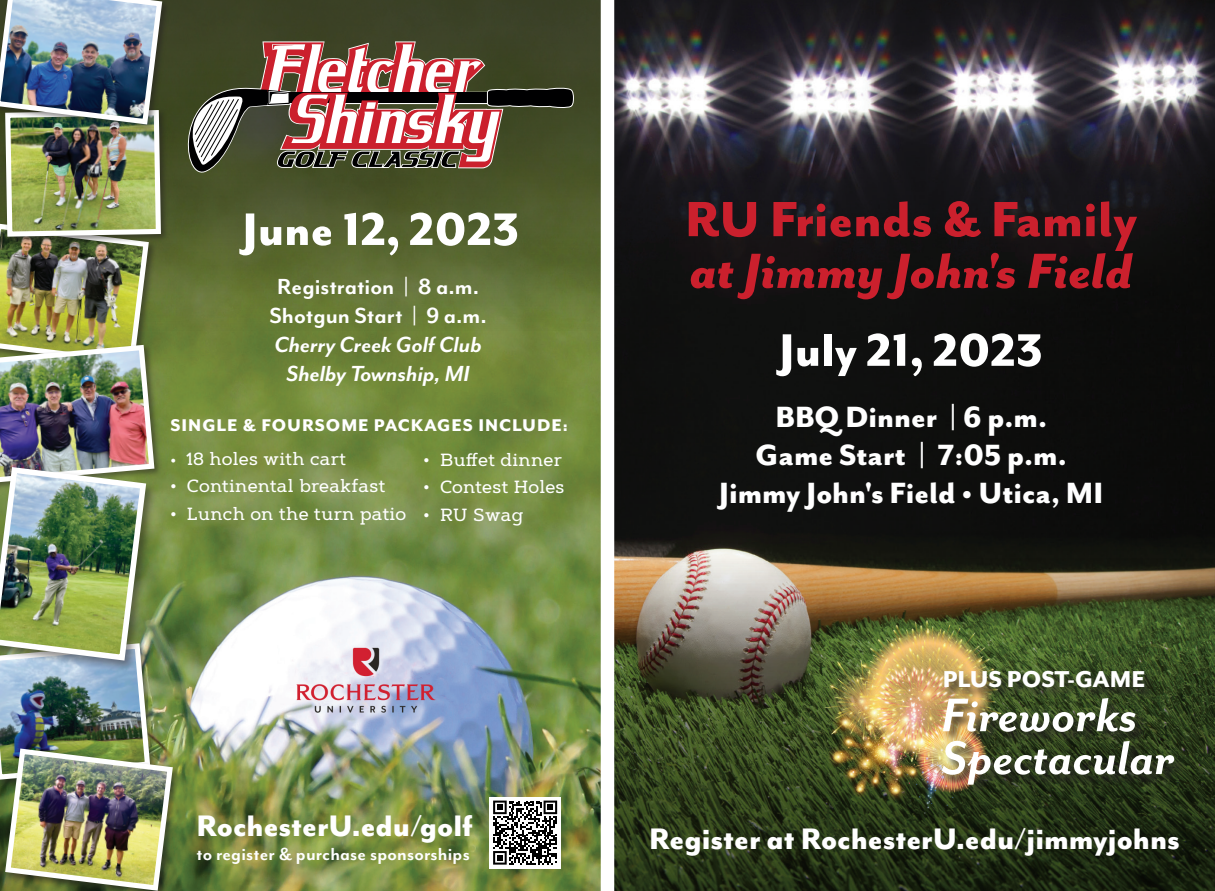
<style>
.page{position:relative;width:1215px;height:891px;background:#fff}
.page>*{position:absolute;margin:0;border:0;box-sizing:border-box;transform-origin:0 0}
.t1{font:italic 800 56.93px "Mr Eaves San OT";color:#cb202d}
.t2{font:800 56.93px "Mr Eaves San OT";color:#cb202d}
.t3{font:italic 700 54.23px "Mr Eaves San OT";color:#fff}
.t4{font:800 52.43px "Mr Eaves Mod OT";color:#fff}
.t5{font:800 34.2px "Mr Eaves Mod OT";color:#fff}
.t6{font:800 33.75px "Mr Eaves San OT";color:#fff}
.t7{font:800 26.55px "Mr Eaves San OT";color:#fff}
.t8{font:700 25.2px "Mr Eaves Mod OT";color:#fff}
.t9{font:italic 700 25.2px "Mr Eaves Mod OT";color:#fff}
.t10{font:700 20.03px "Mr Eaves Mod OT";letter-spacing:.01em;color:#fff}
.t11{font:800 19.57px "Mr Eaves Mod OT";letter-spacing:.05em;color:#fff}
.t12{font:500 17.55px "Artegra Slab";letter-spacing:.01em;color:#fff}
.s1{font-family:"Brandon Grotesque";font-weight:700}
.s2{font-family:"Mr Eaves Mod OT";font-weight:800}
</style>
<div class="page">
<img style="left:574px;top:0;width:641px;height:891px">
<svg style="left:574px;top:0;width:27px;height:330px;background:#4e592d"></svg>
<img style="left:0;top:0;width:574px;height:891px">
<img style="left:614px;top:559px;width:601px;height:332px">
<img style="left:814px;top:618px;width:199px;height:199px">
<div style="left:941px;top:698px;width:246px;height:100px;background:#231f20;opacity:.75"></div>
<div style="left:944px;top:671px;width:213px;height:29px;background:#231f20;opacity:.75"></div>
<div style="left:601px;top:0;width:13px;height:891px;background:#fff"></div>
<p class="t4" style="left:242px;top:199px;width:278px">June 12<span class="s1">,</span> 2023</p>
<p class="t8" style="left:277px;top:272px;width:204px">Registration | 8 a.m.</p>
<p class="t8" style="left:269px;top:301px;width:219px">Shotgun Start | 9 a.m.</p>
<p class="t9" style="left:274px;top:331px;width:209px">Cherry Creek Golf Club</p>
<p class="t9" style="left:286px;top:360px;width:185px">Shelby Township, MI</p>
<p class="t11" style="left:171px;top:413px;width:399px">SINGLE &amp; FOURSOME PACKAGES INCLUDE:</p>
<p class="t12" style="left:171px;top:447px;width:177px"><span class="s2">•</span> 18 holes with cart</p>
<p class="t12" style="left:171px;top:474px;width:216px">• Continental breakfast</p>
<p class="t12" style="left:171px;top:502px;width:237px">• Lunch on the turn patio</p>
<p class="t12" style="left:424px;top:447px;width:140px">• Buffet dinner</p>
<p class="t12" style="left:424px;top:475px;width:142px">• Contest Holes</p>
<p class="t12" style="left:424px;top:502px;width:102px">• RU Swag</p>
<p class="t5" style="left:196px;top:806px;width:278px">RochesterU.edu/golf</p>
<p class="t10" style="left:196px;top:843px;width:275px">to register &amp; purchase sponsorships</p>
<p class="t2" style="left:685px;top:186px;width:454px">RU Friends &amp; Family</p>
<p class="t1" style="left:690px;top:238px;width:444px">at Jimmy John's Field</p>
<p class="t4" style="left:779px;top:320px;width:265px">July 21<span class="s1">,</span> 2023</p>
<p class="t6" style="left:775px;top:397px;width:273px">BBQ Dinner | 6 p.m.</p>
<p class="t6" style="left:756px;top:436px;width:313px">Game Start | 7:05 p.m.</p>
<p class="t6" style="left:719px;top:474px;width:386px">Jimmy John's Field • Utica, MI</p>
<p class="t7" style="left:943px;top:664px;width:204px">PLUS POST-GAME</p>
<p class="t3" style="left:942px;top:685px;width:198px">Fireworks</p>
<p class="t3" style="left:942px;top:728px;width:235px">Spectacular</p>
<p class="t5" style="left:649px;top:819px;width:532px">Register at RochesterU.edu/jimmyjohns</p>
</div>
